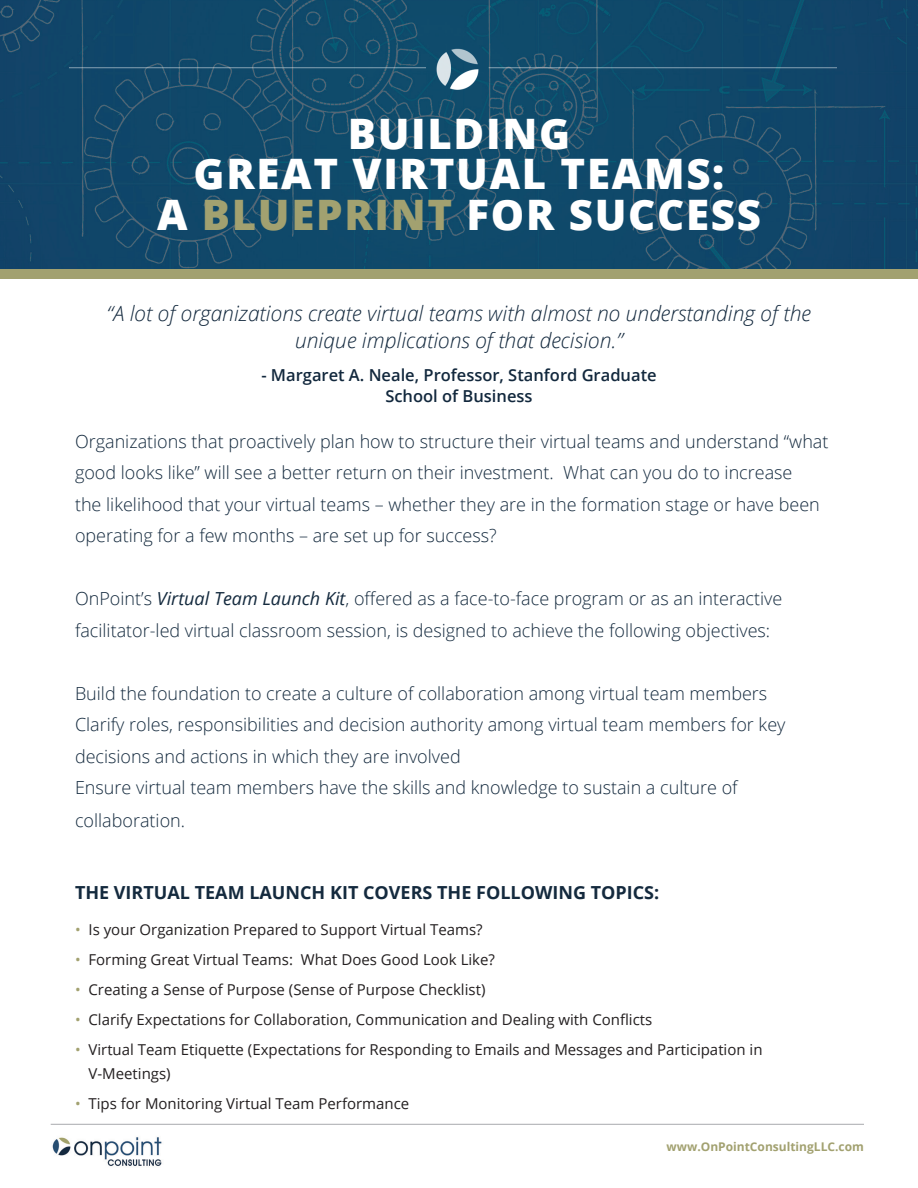
<style>
.page{position:relative;width:918px;height:1188px;background:#fff}
.page>*{position:absolute;margin:0;border:0;box-sizing:border-box;transform-origin:0 0}
.t1{font:800 42px "Open Sans";letter-spacing:.04em;color:#fff}
.t2{font:italic 300 21px "Open Sans";color:#12283d}
.t3{font:300 18px/31.5px "Open Sans";color:#142a3e}
.t4{font:700 18px "Open Sans";color:#142a3e}
.t5{font:600 16.5px "Open Sans";color:#12283d}
.t6{font:15px/24px "Open Sans";color:#231f20}
.t7{font:700 12px "Open Sans";color:#a2a170}
.s1{color:#a2a170}
.s2{color:#13293e}
.s3{font-weight:400;font-style:italic}
</style>
<div class="page">
<img style="left:52px;top:1137px;width:110px;height:29px">
<img style="left:0;top:0;width:918px;height:269px">
<div style="left:0;top:269px;width:918px;height:9px;background:#a2a170"></div>
<hr style="left:69px;top:67px;width:357px;height:1px;background:#fff">
<img style="left:436px;top:47px;width:43px;height:43px">
<hr style="left:489px;top:67px;width:348px;height:1px;background:#fff">
<hr style="left:51px;top:1124px;width:813px;height:1px;background:#a8a9ad">
<p class="t1" style="left:348px;top:101px;width:224px">BUILDING</p>
<p class="t1" style="left:194px;top:142px;width:532px">GREAT VIRTUAL TEAMS:</p>
<p class="t1" style="left:157px;top:182px;width:605px">A <span class="s1">BLUEPRINT</span> FOR SUCCESS</p>
<p class="t2" style="left:107px;top:299px;width:706px">“A lot of organizations create virtual teams with almost no understanding of the</p>
<p class="t2" style="left:295px;top:326px;width:329px">unique implications of that decision.”</p>
<p class="t5" style="left:261px;top:364px;width:397px">- Margaret A. Neale, Professor, Stanford Graduate</p>
<p class="t5" style="left:385px;top:385px;width:149px">School of Business</p>
<p class="t3" style="left:75px;top:425px;width:755px">Organizations that proactively plan how to structure their virtual teams and understand “what good looks like” will see a better return on their investment. What <span class="s2">can you do to increase<br>the likelihood that your virtual te</span>ams – whether they are in the formation stage or have been operating for a few months – are set up for success?</p>
<p class="t3" style="left:75px;top:583px;width:709px">OnPoint’s <span class="s3">Virtual Team Launch Kit</span>, offered as a face-to-face program or as an interactive facilitator-led virtual classroom session, is designed to achieve the following objectives:</p>
<p class="t3" style="left:75px;top:677px;width:694px">Build the foundation to create a culture of collaboration among virtual team members</p>
<p class="t3" style="left:75px;top:709px;width:712px">Clarify roles, responsibilities and decision authority among virtual team members for key decisions and actions in which they are involved</p>
<p class="t3" style="left:75px;top:771px;width:664px;line-height:33px">Ensure virtual team members have the skills and knowledge to sustain a culture of collaboration.</p>
<p class="t4" style="left:75px;top:880px;width:586px">THE VIRTUAL TEAM LAUNCH KIT COVERS THE FOLLOWING TOPICS:</p>
<p class="t6" style="left:75px;top:917px;width:409px"><span class="s1">•</span> Is your Organization Prepared to Support Virtual Teams?</p>
<p class="t6" style="left:75px;top:947px;width:422px"><span class="s1">•</span> Forming Great Virtual Teams: What Does Good Look Like?</p>
<p class="t6" style="left:75px;top:977px;width:412px"><span class="s1">•</span> Creating a Sense of Purpose (Sense of Purpose Checklist)</p>
<p class="t6" style="left:75px;top:1007px;width:579px"><span class="s1">•</span> Clarify Expectations for Collaboration, Communication and Dealing with Conflicts</p>
<p class="t6" style="left:88px;top:1037px;width:676px;text-indent:-14px"><span class="s1">•</span> Virtual Team Etiquette (Expectations for Responding to Emails and Messages and Participation in<br>V-Meetings)</p>
<p class="t6" style="left:75px;top:1091px;width:336px"><span class="s1">•</span> Tips for Monitoring Virtual Team Performance</p>
<p class="t7" style="left:667px;top:1139px;width:199px">www.OnPointConsultingLLC.com</p>
</div>
